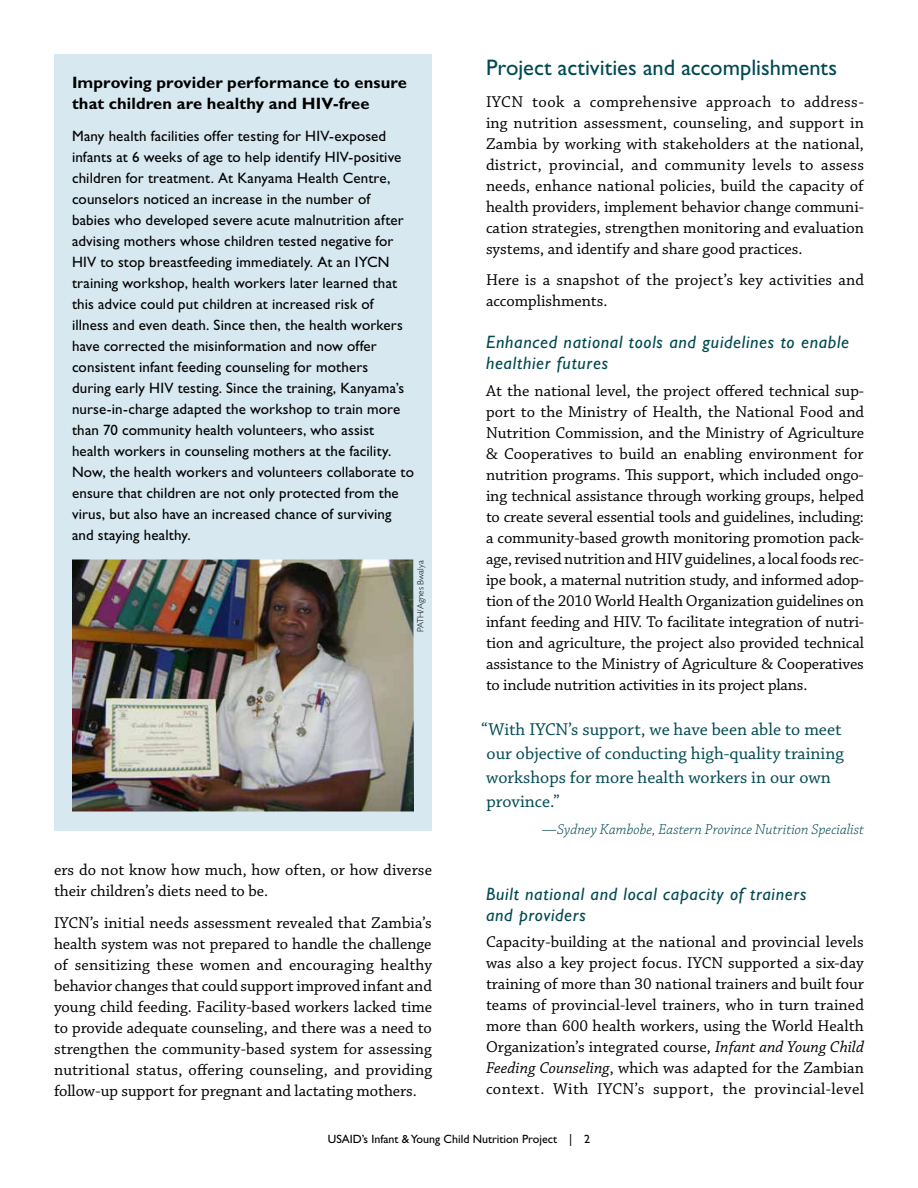
<style>
.page{position:relative;width:918px;height:1188px;background:#fff}
.page>*{position:absolute;margin:0;border:0;box-sizing:border-box;transform-origin:0 0}
.t1{font:22.5px "Gill Sans Std";color:#004952}
.t2{font:18px/24px "Chaparral Pro";color:#004952}
.t3{font:italic 18px/21px "Gill Sans Std";letter-spacing:.04em;color:#004952}
.t4{font:16.5px/21px "Chaparral Pro";color:#000;text-align:justify}
.t5{font:700 16.5px/21px "Gill Sans Std";letter-spacing:.005em;color:#000}
.t6{font:15px/21px "Gill Sans Std";letter-spacing:.005em;color:#000}
.t7{font:italic 300 15px "Chaparral Pro";color:#004952}
.t8{font:12px "Gill Sans Std";color:#000}
.t9{font:300 9px "Gill Sans Std";color:#000}
.s1{font-style:italic}
</style>
<div class="page">
<div style="left:54px;top:54px;width:378px;height:777px;background:#d7e8f1"></div>
<img style="left:72px;top:560px;width:342px;height:252px">
<p class="t5" style="left:72px;top:72px;width:337px">I mproving provider performance to ensure that children are healthy and HIV-free</p>
<p class="t6" style="left:72px;top:125px;width:343px">Many health facilities offer testing for H IV-exposed infants at 6 weeks of age to help identify H IV-positive children for treatment. At Kanyama Health Centre, counselors noticed an increase in the number of<br>babies who developed severe acute malnutrition after advising mothers whose children tested negative for<br>H IV to stop breastfeeding immediately. At an IYCN training workshop, health workers later learned that this advice could put children at increased risk of illness and even death. Since then, the health workers have corrected the misinformation and now offer consistent infant feeding counseling for mothers<br>during early H IV testing. Since the training, Kanyama’s nurse‑in‑charge adapted the workshop to train more than 70 community health volunteers, who assist health workers in counseling mothers at the facility.<br>Now, the health workers and volunteers collaborate to ensure that children are not only protected from the virus, but also have an increased chance of surviving and staying healthy.</p>
<p class="t9" style="left:415px;top:632px;width:73px;rotate:-90deg">PATH/Agnes Bwalya</p>
<p class="t4" style="left:54px;top:859px;width:380px;line-height:21.6px">ers do not know how much, how often, or how diverse their children’s diets need to be.</p>
<p class="t4" style="left:54px;top:913px;width:380px">IYCN’s initial needs assessment revealed that Zambia’s health system was not prepared to handle the challenge of sensitizing these women and encouraging healthy behavior changes that could support improved infant and young child feeding. Facility-based workers lacked time to provide adequate counseling, and there was a need to strengthen the community-based system for assessing nutritional status, offering counseling, and providing follow-up support for pregnant and lactating mothers.</p>
<h1 class="t1" style="left:486px;top:55px;width:353px">Project activities and accomplishments</h1>
<p class="t4" style="left:486px;top:92px;width:380px">IYCN took a comprehensive approach to address&shy;ing nutrition assessment, counseling, and support in Zambia by working with stakeholders at the national, district, provincial, and community levels to assess needs, enhance national policies, build the capacity of health providers, implement behavior change communi&shy;cation strategies, strengthen monitoring and evaluation systems, and identify and share good practices.</p>
<p class="t4" style="left:486px;top:270px;width:380px">Here is a snapshot of the project’s key activities and accomplishments.</p>
<p class="t3" style="left:486px;top:332px;width:365px">Enhanced national tools and guidelines to enable healthier futures</p>
<p class="t4" style="left:486px;top:381px;width:380px">At the national level, the project offered technical sup&shy;port to the Ministry of Health, the National Food and Nutrition Commission, and the Ministry of Agriculture &amp; Cooperatives to build an enabling environment for nutrition programs. This support, which included ongo&shy;ing technical assistance through working groups, helped to create several essential tools and guidelines, including: a community-based growth monitoring promotion pack&shy;age, revised nutrition and HIV guidelines, a local foods rec&shy;ipe book, a maternal nutrition study, and informed adop&shy;tion of the 2010 World Health Organization guidelines on infant feeding and HIV. To facilitate integration of nutri&shy;tion and agriculture, the project also provided technical assistance to the Ministry of Agriculture &amp; Cooperatives to include nutrition activities in its project plans.</p>
<p class="t2" style="left:481px;top:718px;width:364px">“With IYCN’s support, we have been able to meet our objective of conducting high-quality training workshops for more health workers in our own province.”</p>
<p class="t7" style="left:542px;top:821px;width:324px">—Sydney Kambobe, Eastern Province Nutrition Specialist</p>
<p class="t3" style="left:486px;top:883px;width:322px">Built national and local capacity of trainers and providers</p>
<p class="t4" style="left:486px;top:932px;width:380px">Capacity-building at the national and provincial levels was also a key project focus. IYCN supported a six-day training of more than 30 national trainers and built four teams of provincial-level trainers, who in turn trained more than 600 health workers, using the World Health Organization’s integrated course, <span class="s1">Infant and Young Child Feeding Counseling</span>, which was adapted for the Zambian context. With IYCN’s support, the provincial-level</p>
<p class="t8" style="left:328px;top:1132px;width:264px">USAID’s Infant &amp; Young Child Nutrition Project | 2</p>
</div>
